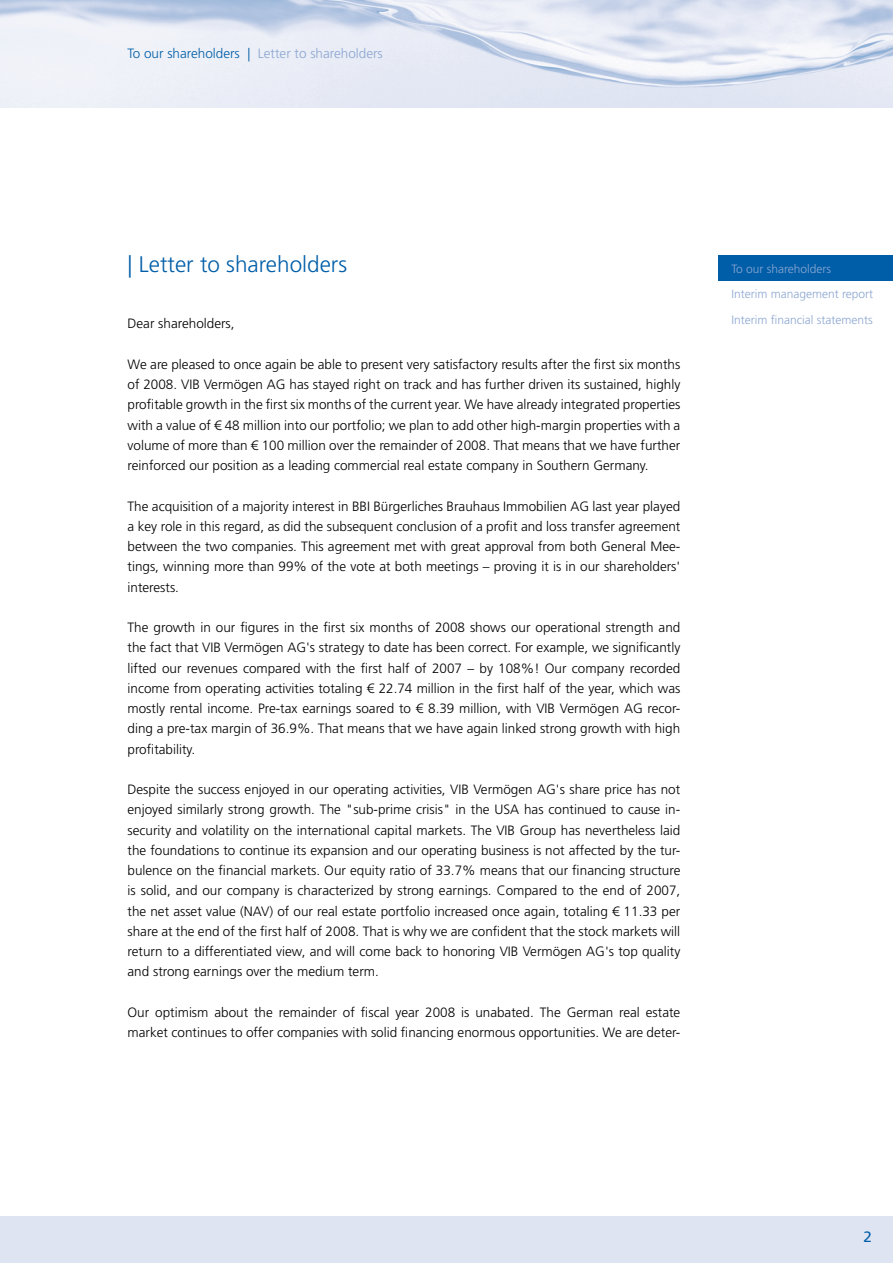
<style>
.page{position:relative;width:893px;height:1263px;background:#fff}
.page>*{position:absolute;margin:0;border:0;box-sizing:border-box;transform-origin:0 0}
.t1{font:300 22.5px "Frutiger LT Std";color:#005ea8}
.t2{font:15px "Frutiger LT Std";color:#005ea8}
.t3{font:300 13.5px/20.2px "Frutiger LT Std";color:#000;text-align:justify}
.t4{font:300 13.5px "Frutiger LT Std";color:#8ba6d2}
.t5{font:300 12px/25.5px "Frutiger LT Std";color:#8ba6d2}
.s1{color:#005ea8}
</style>
<div class="page">
<div style="left:0;top:1216px;width:893px;height:47px;background:#dfe4f2"></div>
<img style="left:0;top:0;width:893px;height:107px">
<div style="left:719px;top:255px;width:174px;height:26px;background:#005ea8"></div>
<p class="t4" style="left:128px;top:46px;width:257px"><span class="s1">To our shareholders |</span> Letter to shareholders</p>
<h1 class="t1" style="left:128px;top:251px;width:221px">| Letter to shareholders</h1>
<p class="t3" style="left:128px;top:314px;width:109px">Dear shareholders,</p>
<p class="t3" style="left:128px;top:354px;width:554px">We are pleased to once again be able to present very satisfactory results after the first six months of 2008. VIB Vermögen AG has stayed right on track and has further driven its sustained, highly profitable growth in the first six months of the current year. We have already integrated properties with a value of € 48 million into our portfolio; we plan to add other high-margin properties with a volume of more than € 100 million over the remainder of 2008. That means that we have further reinforced our position as a leading commercial real estate company in Southern Germany.</p>
<p class="t3" style="left:128px;top:496px;width:554px">The acquisition of a majority interest in BBI Bürgerliches Brauhaus Immobilien AG last year played a key role in this regard, as did the subsequent conclusion of a profit and loss transfer agreement between the two companies. This agreement met with great approval from both General Mee&shy;tings, winning more than 99% of the vote at both meetings – proving it is in our shareholders' interests.</p>
<p class="t3" style="left:128px;top:617px;width:554px">The growth in our figures in the first six months of 2008 shows our operational strength and the fact that VIB Vermögen AG's strategy to date has been correct. For example, we significantly lifted our revenues compared with the first half of 2007 – by 108%! Our company recorded income from operating activities totaling € 22.74 million in the first half of the year, which was mostly rental income. Pre-tax earnings soared to € 8.39 million, with VIB Vermögen AG recor&shy;ding a pre-tax margin of 36.9%. That means that we have again linked strong growth with high profitability.</p>
<p class="t3" style="left:128px;top:779px;width:554px">Despite the success enjoyed in our operating activities, VIB Vermögen AG's share price has not enjoyed similarly strong growth. The "sub-prime crisis" in the USA has continued to cause in&shy;security and volatility on the international capital markets. The VIB Group has nevertheless laid the foundations to continue its expansion and our operating business is not affected by the tur&shy;bulence on the financial markets. Our equity ratio of 33.7% means that our financing structure is solid, and our company is characterized by strong earnings. Compared to the end of 2007, the net asset value (NAV) of our real estate portfolio increased once again, totaling € 11.33 per share at the end of the first half of 2008. That is why we are confident that the stock markets will return to a differentiated view, and will come back to honoring VIB Vermögen AG's top quality and strong earnings over the medium term.</p>
<p class="t3" style="left:128px;top:1002px;width:554px">Our optimism about the remainder of fiscal year 2008 is unabated. The German real estate market continues to offer companies with solid financing enormous opportunities. We are deter-</p>
<p class="t5" style="left:731px;top:256px;width:143px">To our shareholders<br>Interim management report<br>Interim financial statements</p>
<p class="t2" style="left:863px;top:1228px;width:10px">2</p>
</div>
